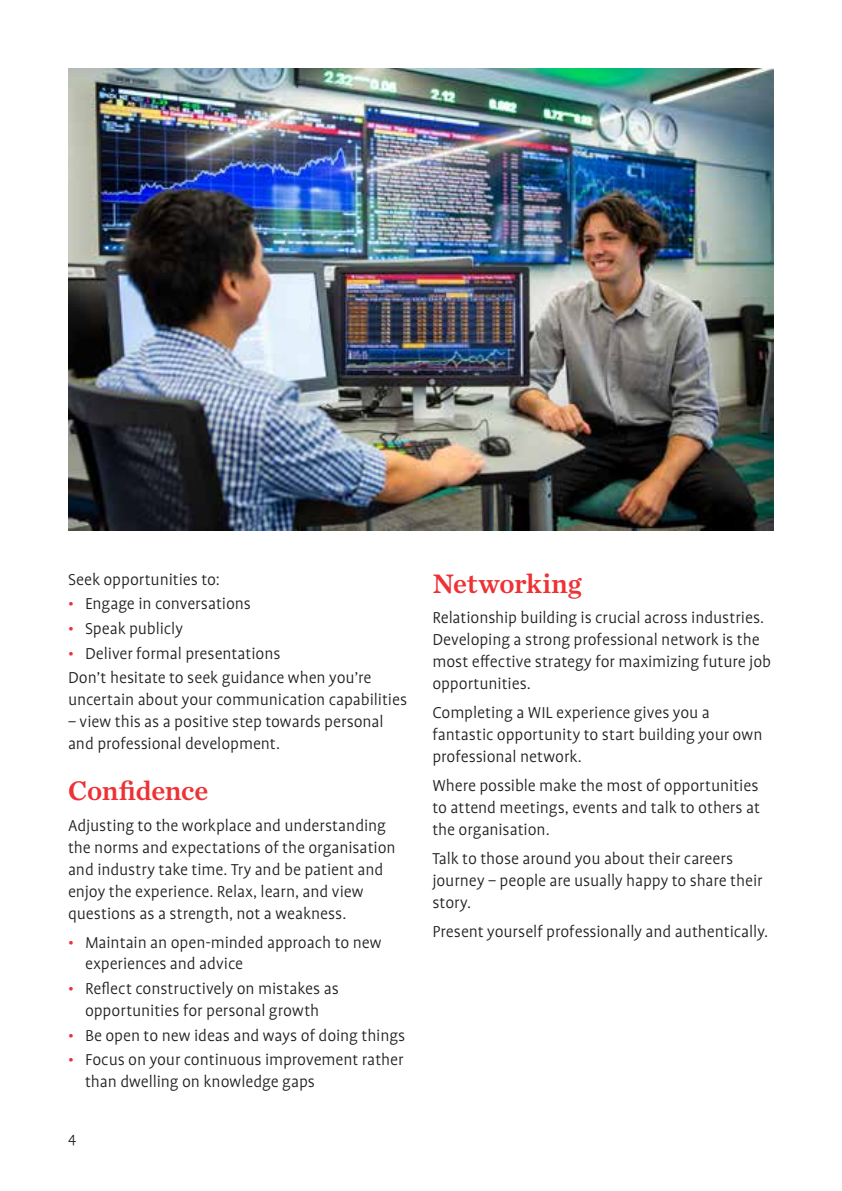
<style>
.page{position:relative;width:842px;height:1191px;background:#fff}
.page>*{position:absolute;margin:0;border:0;box-sizing:border-box;transform-origin:0 0}
.t1{font:28px "Chronicle Text G2 Semi";letter-spacing:-.01em;color:#ee3135}
.t2{font:300 18px/22px "Profile Pro";letter-spacing:-.005em;color:#231f20}
.t3{font:300 16px "Profile Pro";color:#231f20}
.s1{color:#ee3135}
</style>
<div class="page">
<img style="left:68px;top:68px;width:706px;height:463px">
<p class="t2" style="left:68px;top:569px;width:153px">Seek opportunities to:</p>
<p class="t2" style="left:68px;top:593px;width:184px"><span class="s1">•</span> Engage in conversations</p>
<p class="t2" style="left:68px;top:618px;width:116px"><span class="s1">•</span> Speak publicly</p>
<p class="t2" style="left:68px;top:641px;width:305px;line-height:24.8px"><span class="s1">•</span> Deliver formal presentations<br>Don’t hesitate to seek guidance when you’re</p>
<p class="t2" style="left:68px;top:690px;width:341px">uncertain about your communication capabilities</p>
<p class="t2" style="left:68px;top:712px;width:317px">– view this as a positive step towards personal and professional development.</p>
<h1 class="t1" style="left:68px;top:769px;width:142px">Confidence</h1>
<p class="t2" style="left:68px;top:815px;width:329px">Adjusting to the workplace and understanding the norms and expectations of the organisation and industry take time. Try and be patient and enjoy the experience. Relax, learn, and view questions as a strength, not a weakness.</p>
<p class="t2" style="left:85px;top:932px;width:298px;text-indent:-17px"><span class="s1">•</span> Maintain an open-minded approach to new experiences and advice</p>
<p class="t2" style="left:68px;top:978px;width:272px;text-align:center"><span class="s1">•</span> Reflect constructively on mistakes as opportunities for personal growth</p>
<p class="t2" style="left:68px;top:1024px;width:339px"><span class="s1">•</span> Be open to new ideas and ways of doing things</p>
<p class="t2" style="left:85px;top:1049px;width:320px;text-indent:-17px"><span class="s1">•</span> Focus on your continuous improvement rather than dwelling on knowledge gaps</p>
<p class="t3" style="left:68px;top:1129px;width:10px">4</p>
<h1 class="t1" style="left:432px;top:561px;width:151px">Networking</h1>
<p class="t2" style="left:432px;top:608px;width:340px">Relationship building is crucial across industries.<br>Developing a strong professional network is the most effective strategy for maximizing future job opportunities.</p>
<p class="t2" style="left:432px;top:702px;width:332px">Completing a WIL experience gives you a fantastic opportunity to start building your own professional network.</p>
<p class="t2" style="left:432px;top:775px;width:329px;text-align:justify">Where possible make the most of opportunities to attend meetings, events and talk to others at the organisation.</p>
<p class="t2" style="left:432px;top:848px;width:332px">Talk to those around you about their careers journey – people are usually happy to share their story.</p>
<p class="t2" style="left:432px;top:921px;width:337px">Present yourself professionally and authentically.</p>
</div>
